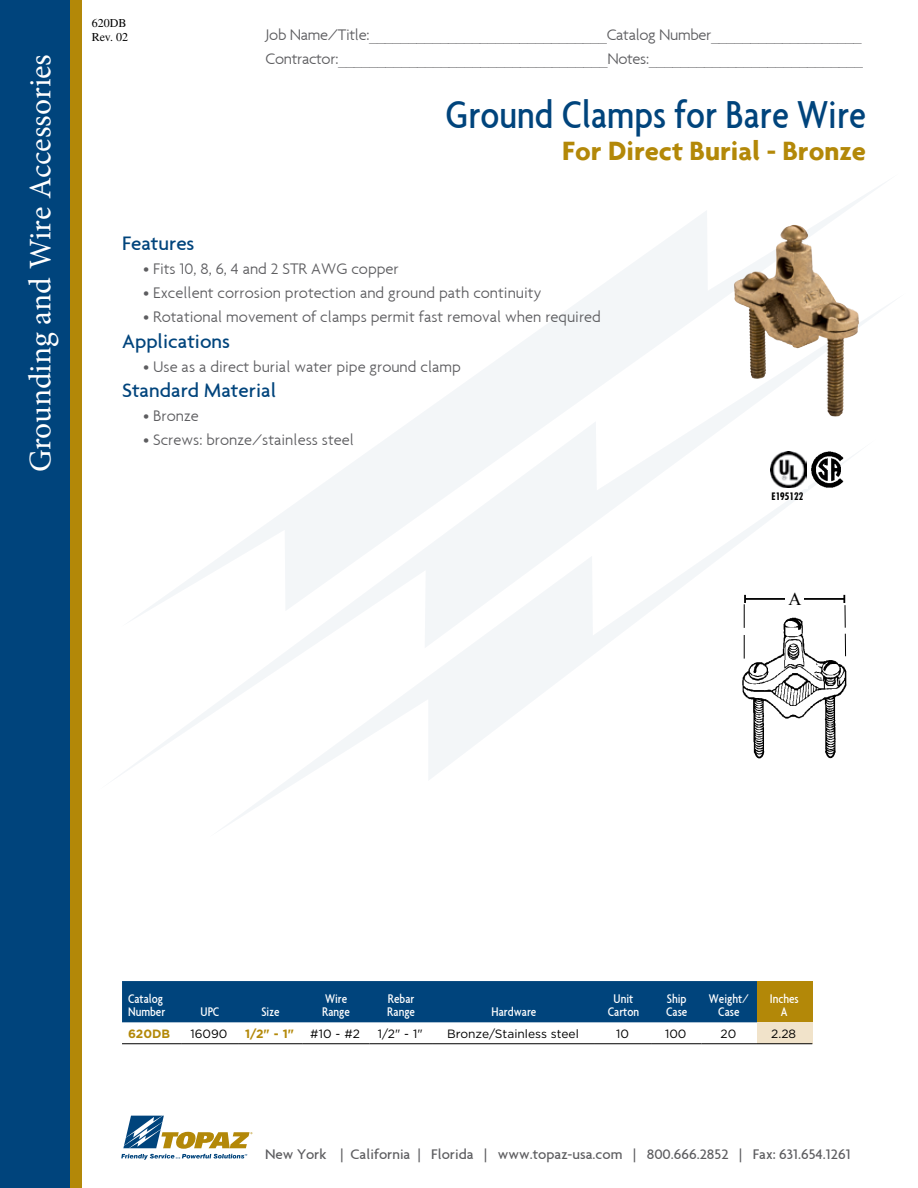
<style>
.page{position:relative;width:918px;height:1188px;background:#fff}
.page>*{position:absolute;margin:0;border:0;box-sizing:border-box;transform-origin:0 0}
.t1{font:500 condensed 42px "Agenda";color:#00447c}
.t2{font:31.5px "Minion Pro";letter-spacing:-.005em;color:#fff}
.t3{font:700 28.5px "Agenda";color:#b38808}
.t4{font:500 21px "Agenda";color:#00447c}
.t5{font:18px "Times New Roman";color:#000}
.t6{font:300 16.5px "Agenda";color:#5d5d60}
.t7{font:300 16.5px/24px "Agenda";letter-spacing:-.02em;color:#5d5d60}
.t8{font:500 15px "Agenda";color:#5d5d60}
.t9{font:500 condensed 13.5px/13.5px "Agenda";color:#fff}
.t10{font:12px "Gotham";color:#000}
.t11{font:700 12px "Gotham";color:#b38808}
.t12{font:12px/14.4px "Times";color:#000}
.t13{font:700 condensed 10.5px "Futura BT";color:#000}
</style>
<div class="page">
<div style="left:0;top:0;width:71px;height:1188px;background:#00447c"></div>
<div style="left:71px;top:0;width:11px;height:1188px;background:#b38808"></div>
<svg style="left:593px;top:182px;width:293px;height:110px"></svg>
<svg style="left:116px;top:292px;width:778px;height:486px"></svg>
<svg style="left:208px;top:438px;width:669px;height:392px"></svg>
<svg style="left:121px;top:1116px;width:131px;height:44px"></svg>
<div style="left:122px;top:981px;width:635px;height:41px;background:#00447c"></div>
<div style="left:757px;top:981px;width:55px;height:41px;background:#b38808"></div>
<div style="left:757px;top:1022px;width:55px;height:22px;background:#f1e3ca"></div>
<hr style="left:122px;top:1043px;width:60px;height:1px;background:#000">
<hr style="left:182px;top:1043px;width:56px;height:1px;background:#000">
<hr style="left:238px;top:1043px;width:65px;height:1px;background:#000">
<hr style="left:303px;top:1043px;width:66px;height:1px;background:#000">
<hr style="left:369px;top:1043px;width:64px;height:1px;background:#000">
<hr style="left:433px;top:1043px;width:162px;height:1px;background:#000">
<hr style="left:595px;top:1043px;width:57px;height:1px;background:#000">
<hr style="left:652px;top:1043px;width:50px;height:1px;background:#000">
<hr style="left:702px;top:1043px;width:55px;height:1px;background:#000">
<hr style="left:757px;top:1043px;width:55px;height:1px;background:#000">
<img style="left:734px;top:225px;width:60px;height:154px">
<img style="left:739px;top:609px;width:125px;height:149px">
<svg style="left:824px;top:748px;width:12px;height:11px"></svg>
<svg style="left:753px;top:748px;width:12px;height:11px"></svg>
<hr style="left:745px;top:598px;width:99px;height:2px;background:#000">
<div style="left:785px;top:589px;width:19px;height:20px;background:#fff"></div>
<svg style="left:744px;top:595px;width:2px;height:64px"></svg>
<svg style="left:843px;top:595px;width:3px;height:62px"></svg>
<div style="left:767px;top:452px;width:41px;height:36px;background:linear-gradient(to bottom,#fff,#fff)"></div>
<img style="left:770px;top:452px;width:36px;height:36px">
<img style="left:811px;top:451px;width:32px;height:36px">
<h2 class="t2" style="left:19px;top:472px;width:420px;rotate:-90deg">Grounding and Wire Accessories</h2>
<p class="t12" style="left:92px;top:15px;width:38px">620DB<br>Rev. 02</p>
<p class="t7" style="left:266px;top:22px;width:599px">Job Name/Title:______________________________Catalog Number___________________<br>Contractor:__________________________________Notes:___________________________</p>
<h1 class="t1" style="left:446px;top:91px;width:422px">Ground Clamps for Bare Wire</h1>
<h3 class="t3" style="left:562px;top:133px;width:305px">For Direct Burial - Bronze</h3>
<p class="t4" style="left:122px;top:231px;width:74px">Features</p>
<p class="t6" style="left:143px;top:260px;width:257px">• Fits 10, 8, 6, 4 and 2 STR AWG copper</p>
<p class="t6" style="left:143px;top:284px;width:400px">• Excellent corrosion protection and ground path continuity</p>
<p class="t6" style="left:143px;top:308px;width:459px">• Rotational movement of clamps permit fast removal when required</p>
<p class="t4" style="left:122px;top:328px;width:110px">Applications</p>
<p class="t6" style="left:143px;top:357px;width:319px">• Use as a direct burial water pipe ground clamp</p>
<p class="t4" style="left:122px;top:377px;width:156px">Standard Material</p>
<p class="t6" style="left:143px;top:406px;width:57px">• Bronze</p>
<p class="t6" style="left:143px;top:430px;width:212px">• Screws: bronze/stainless steel</p>
<p class="t13" style="left:772px;top:490px;width:33px">E195122</p>
<p class="t5" style="left:788px;top:587px;width:14px">A</p>
<p class="t9" style="left:128px;top:991px;width:39px">Catalog<br>Number</p>
<p class="t9" style="left:201px;top:1005px;width:20px">UPC</p>
<p class="t9" style="left:261px;top:1005px;width:20px">Size</p>
<p class="t9" style="left:322px;top:991px;width:29px">Wire<br>Range</p>
<p class="t9" style="left:387px;top:991px;width:29px">Rebar<br>Range</p>
<p class="t9" style="left:492px;top:1005px;width:46px">Hardware</p>
<p class="t9" style="left:608px;top:991px;width:33px;text-align:center">Unit<br>Carton</p>
<p class="t9" style="left:666px;top:991px;width:23px">Ship<br>Case</p>
<p class="t9" style="left:709px;top:991px;width:41px;text-align:center">Weight/<br>Case</p>
<p class="t9" style="left:770px;top:991px;width:31px;text-align:center">Inches<br>A</p>
<p class="t11" style="left:128px;top:1026px;width:44px">620DB</p>
<p class="t10" style="left:191px;top:1026px;width:38px">16090</p>
<p class="t11" style="left:245px;top:1026px;width:51px">1/2" - 1"</p>
<p class="t10" style="left:310px;top:1026px;width:51px">#10 - #2</p>
<p class="t10" style="left:378px;top:1026px;width:47px">1/2" - 1"</p>
<p class="t10" style="left:447px;top:1026px;width:133px">Bronze/Stainless steel</p>
<p class="t10" style="left:616px;top:1026px;width:14px">10</p>
<p class="t10" style="left:665px;top:1026px;width:23px">100</p>
<p class="t10" style="left:720px;top:1026px;width:17px">20</p>
<p class="t10" style="left:771px;top:1026px;width:26px">2.28</p>
<p class="t8" style="left:265px;top:1145px;width:587px">New York | California | Florida | www.topaz-usa.com | 800.666.2852 | Fax: 631.654.1261</p>
</div>
